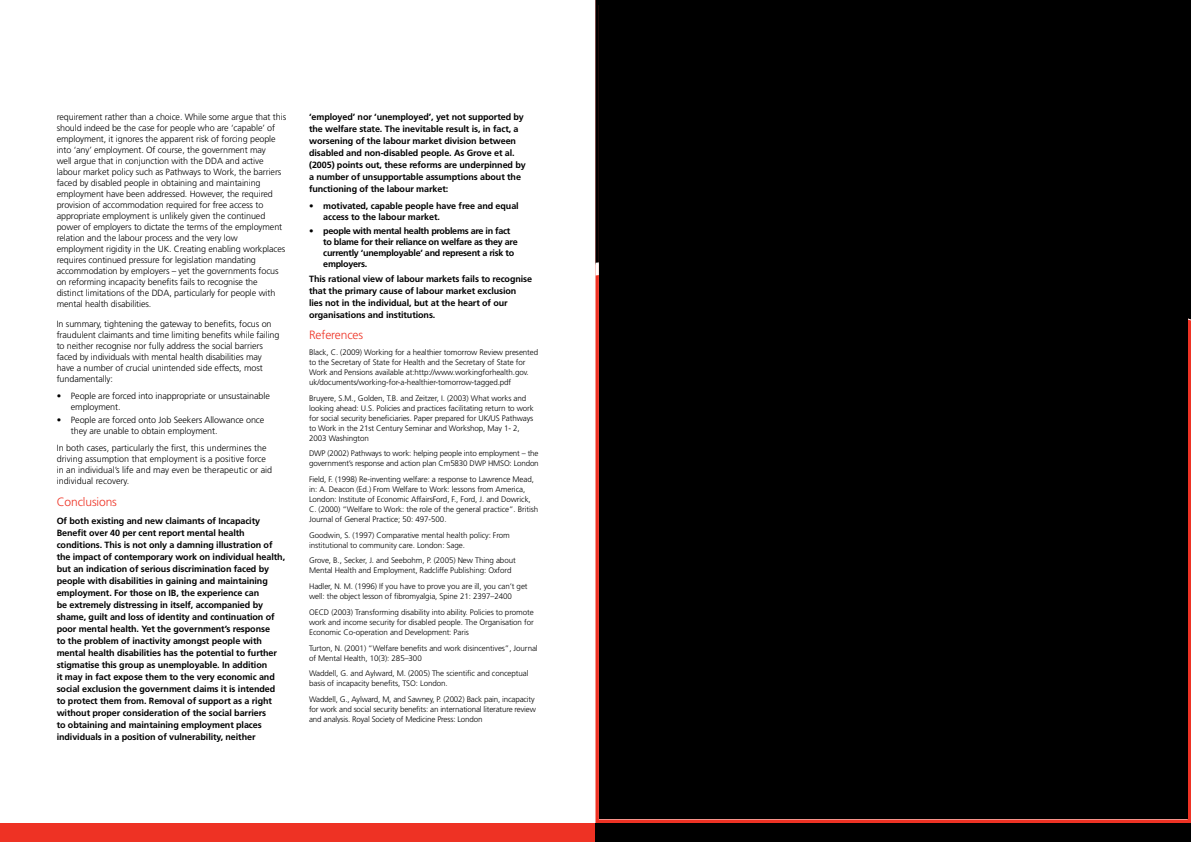
<style>
.page{position:relative;width:1191px;height:842px;background:#fff}
.page>*{position:absolute;margin:0;border:0;box-sizing:border-box;transform-origin:0 0}
.t1{font:300 12px "Frutiger";letter-spacing:-.01em;color:#ee3224}
.t2{font:300 9px/11px "Frutiger";letter-spacing:-.01em;color:#000}
.t3{font:700 9px/12px "Frutiger";letter-spacing:-.01em;color:#000}
.t4{font:700 9px/11px "Frutiger";letter-spacing:-.03em;color:#000}
.t5{font:300 8px/10px "Frutiger";letter-spacing:-.01em;color:#000}
</style>
<div class="page">
<div style="left:0;top:823px;width:595px;height:19px;background:#ee3224"></div>
<div style="left:595px;top:823px;width:596px;height:19px;background:#000"></div>
<svg style="left:595px;top:0;width:596px;height:262px;background:#080404"></svg>
<div style="left:599px;top:5px;width:589px;height:814px;background:#000"></div>
<p class="t2" style="left:57px;top:112px;width:231px">requirement rather than a choice. While some argue that this should indeed be the case for people who are ‘capable’ of employment, it ignores the apparent risk of forcing people into ‘any’ employment. Of course, the government may<br>well argue that in conjunction with the DDA and active labour market policy such as Pathways to Work, the barriers faced by disabled people in obtaining and maintaining employment have been addressed. However, the required provision of accommodation required for free access to appropriate employment is unlikely given the continued power of employers to dictate the terms of the employment relation and the labour process and the very low employment rigidity in the UK. Creating enabling workplaces requires continued pressure for legislation mandating accommodation by employers – yet the governments focus on reforming incapacity benefits fails to recognise the distinct limitations of the DDA, particularly for people with mental health disabilities.</p>
<p class="t2" style="left:57px;top:318px;width:224px">In summary, tightening the gateway to benefits, focus on fraudulent claimants and time limiting benefits while failing to neither recognise nor fully address the social barriers faced by individuals with mental health disabilities may have a number of crucial unintended side effects, most fundamentally:</p>
<p class="t2" style="left:71px;top:390px;width:200px;text-indent:-14px">• People are forced into inappropriate or unsustainable employment.</p>
<p class="t2" style="left:71px;top:415px;width:195px;text-indent:-14px">• People are forced onto Job Seekers Allowance once they are unable to obtain employment.</p>
<p class="t2" style="left:57px;top:442px;width:217px">In both cases, particularly the first, this undermines the driving assumption that employment is a positive force in an individual’s life and may even be therapeutic or aid individual recovery.</p>
<h1 class="t1" style="left:57px;top:495px;width:62px">Conclusions</h1>
<p class="t3" style="left:57px;top:514px;width:230px">Of both existing and new claimants of Incapacity Benefit over 40 per cent report mental health conditions. This is not only a damning illustration of the impact of contemporary work on individual health, but an indication of serious discrimination faced by people with disabilities in gaining and maintaining employment. For those on IB, the experience can<br>be extremely distressing in itself, accompanied by shame, guilt and loss of identity and continuation of poor mental health. Yet the government’s response<br>to the problem of inactivity amongst people with mental health disabilities has the potential to further stigmatise this group as unemployable. In addition<br>it may in fact expose them to the very economic and social exclusion the government claims it is intended to protect them from. Removal of support as a right without proper consideration of the social barriers<br>to obtaining and maintaining employment places individuals in a position of vulnerability, neither</p>
<p class="t3" style="left:309px;top:111px;width:218px">‘employed’ nor ‘unemployed’, yet not supported by the welfare state. The inevitable result is, in fact, a worsening of the labour market division between disabled and non-disabled people. As Grove et al. (2005) points out, these reforms are underpinned by a number of unsupportable assumptions about the functioning of the labour market:</p>
<p class="t3" style="left:323px;top:200px;width:197px;line-height:11px;text-indent:-14px">• motivated, capable people have free and equal access to the labour market.</p>
<p class="t4" style="left:323px;top:225px;width:196px;text-indent:-14px">• people with mental health problems are in fact to blame for their reliance on welfare as they are currently ‘unemployable’ and represent a risk to employers.</p>
<p class="t3" style="left:309px;top:272px;width:225px">This rational view of labour markets fails to recognise that the primary cause of labour market exclusion lies not in the individual, but at the heart of our organisations and institutions.</p>
<h1 class="t1" style="left:309px;top:328px;width:56px">References</h1>
<p class="t5" style="left:309px;top:347px;width:231px">Black, C. (2009) Working for a healthier tomorrow Review presented to the Secretary of State for Health and the Secretary of State for Work and Pensions available at:http://www.workingforhealth.gov. uk/documents/working-for-a-healthier-tomorrow-tagged.pdf</p>
<p class="t5" style="left:309px;top:393px;width:226px">Bruyere, S.M., Golden, T.B. and Zeitzer, I. (2003) What works and looking ahead: U.S. Policies and practices facilitating return to work for social security beneficiaries. Paper prepared for UK/US Pathways to Work in the 21st Century Seminar and Workshop, May 1- 2, 2003 Washington</p>
<p class="t5" style="left:309px;top:449px;width:231px">DWP (2002) Pathways to work: helping people into employment – the government’s response and action plan Cm5830 DWP HMSO: London</p>
<p class="t5" style="left:309px;top:474px;width:231px">Field, F. (1998) Re-inventing welfare: a response to Lawrence Mead, in: A. Deacon (Ed.) From Welfare to Work: lessons from America, London: Institute of Economic AffairsFord, F., Ford, J. and Dowrick, C. (2000) “Welfare to Work: the role of the general practice”. British Journal of General Practice; 50: 497-500.</p>
<p class="t5" style="left:309px;top:530px;width:202px">Goodwin, S. (1997) Comparative mental health policy: From institutional to community care. London: Sage.</p>
<p class="t5" style="left:309px;top:556px;width:208px">Grove, B., Secker, J. and Seebohm, P. (2005) New Thing about<br>Mental Health and Employment, Radcliffe Publishing: Oxford</p>
<p class="t5" style="left:309px;top:581px;width:220px">Hadler, N. M. (1996) If you have to prove you are ill, you can’t get well: the object lesson of fibromyalgia, Spine 21: 2397–2400</p>
<p class="t5" style="left:309px;top:607px;width:226px;text-align:justify">OECD (2003) Transforming disability into ability. Policies to promote work and income security for disabled people. The Organisation for Economic Co-operation and Development: Paris</p>
<p class="t5" style="left:309px;top:643px;width:230px">Turton, N. (2001) “Welfare benefits and work disincentives”, Journal of Mental Health, 10(3): 285–300</p>
<p class="t5" style="left:309px;top:668px;width:221px">Waddell, G. and Aylward, M. (2005) The scientific and conceptual basis of incapacity benefits, TSO: London.</p>
<p class="t5" style="left:309px;top:694px;width:228px">Waddell, G., Aylward, M, and Sawney, P. (2002) Back pain, incapacity for work and social security benefits: an international literature review and analysis. Royal Society of Medicine Press: London</p>
</div>
